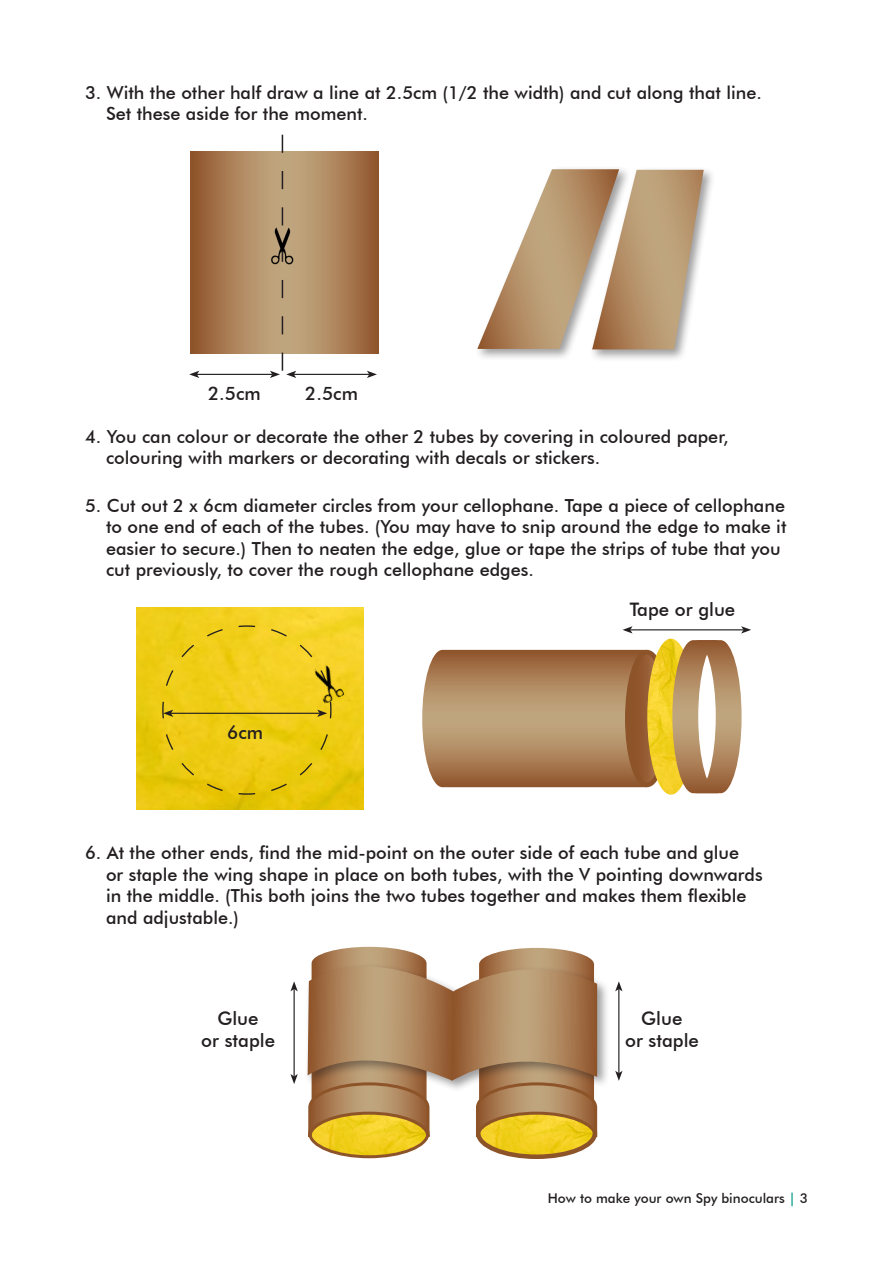
<style>
.page{position:relative;width:893px;height:1263px;background:#fff}
.page>*{position:absolute;margin:0;border:0;box-sizing:border-box;transform-origin:0 0}
.t1{font:500 18.6px/22.4px "Futura BT";color:#231f20;text-align:center}
.t2{font:500 18px/21.6px "Futura BT";color:#231f20}
.t3{font:500 13.5px "Futura BT";color:#231f20}
.s1{color:#098}
</style>
<div class="page">
<svg style="left:191px;top:152px;width:187px;height:202px;background:#aa7f56"></svg>
<hr style="left:197px;top:374px;width:75px;height:1px;background:#231f20">
<svg style="left:189px;top:371px;width:10px;height:7px"></svg>
<hr style="left:294px;top:374px;width:75px;height:1px;background:#231f20">
<svg style="left:270px;top:135px;width:26px;height:243px;background:#bba687"></svg>
<svg style="left:367px;top:371px;width:10px;height:7px"></svg>
<div style="left:475px;top:166px;width:156px;height:196px;background:#231f20;opacity:.44"></div>
<div style="left:589px;top:166px;width:127px;height:196px;background:#231f20;opacity:.44"></div>
<svg style="left:477px;top:169px;width:227px;height:180px"></svg>
<img style="left:136px;top:608px;width:227px;height:202px">
<img style="left:332px;top:662px;width:13px;height:42px">
<svg style="left:162px;top:625px;width:170px;height:170px;background:#eac817"></svg>
<hr style="left:630px;top:629px;width:113px;height:1px;background:#231f20">
<svg style="left:622px;top:626px;width:11px;height:7px"></svg>
<svg style="left:741px;top:626px;width:10px;height:7px"></svg>
<hr style="left:618px;top:989px;width:1px;height:84px;background:#231f20">
<svg style="left:615px;top:1071px;width:7px;height:10px"></svg>
<svg style="left:615px;top:981px;width:7px;height:10px"></svg>
<hr style="left:294px;top:989px;width:1px;height:87px;background:#231f20">
<svg style="left:290px;top:1074px;width:8px;height:10px"></svg>
<svg style="left:290px;top:981px;width:8px;height:10px"></svg>
<img style="left:485px;top:1147px;width:103px;height:10px">
<div style="left:476px;top:1107px;width:121px;height:52px;border:4px solid #8d5329;border-radius:50%"></div>
<img style="left:318px;top:1147px;width:102px;height:10px">
<div style="left:308px;top:1108px;width:121px;height:50px;border:3px solid #8d5329;border-radius:50%"></div>
<svg style="left:422px;top:640px;width:320px;height:153px;background:#bc986c"></svg>
<div style="left:304px;top:963px;width:306px;height:129px;background:#231f20;opacity:.44"></div>
<svg style="left:307px;top:947px;width:292px;height:200px;background:#bb9867"></svg>
<p class="t2" style="left:106px;top:81px;width:657px;text-indent:-21px">3. With the other half draw a line at 2.5cm (1/2 the width) and cut along that line.<br>Set these aside for the moment.</p>
<p class="t1" style="left:208px;top:382px;width:54px">2.5cm</p>
<p class="t1" style="left:305px;top:382px;width:54px">2.5cm</p>
<p class="t2" style="left:106px;top:425px;width:624px;text-indent:-21px">4. You can colour or decorate the other 2 tubes by covering in coloured paper, colouring with markers or decorating with decals or stickers.</p>
<p class="t2" style="left:106px;top:494px;width:682px;text-indent:-21px">5. Cut out 2 x 6cm diameter circles from your cellophane. Tape a piece of cellophane to one end of each of the tubes. (You may have to snip around the edge to make it easier to secure.) Then to neaten the edge, glue or tape the strips of tube that you cut previously, to cover the rough cellophane edges.</p>
<p class="t1" style="left:227px;top:721px;width:37px">6cm</p>
<p class="t1" style="left:630px;top:598px;width:107px">Tape or glue</p>
<p class="t2" style="left:106px;top:842px;width:658px;text-indent:-21px">6. At the other ends, find the mid-point on the outer side of each tube and glue<br>or staple the wing shape in place on both tubes, with the V pointing downwards in the middle. (This both joins the two tubes together and makes them flexible and adjustable.)</p>
<p class="t1" style="left:201px;top:1007px;width:75px">Glue<br>or staple</p>
<p class="t1" style="left:625px;top:1007px;width:75px">Glue<br>or staple</p>
<p class="t3" style="left:548px;top:1190px;width:262px">How to make your own Spy binoculars <span class="s1">|</span> 3</p>
</div>
